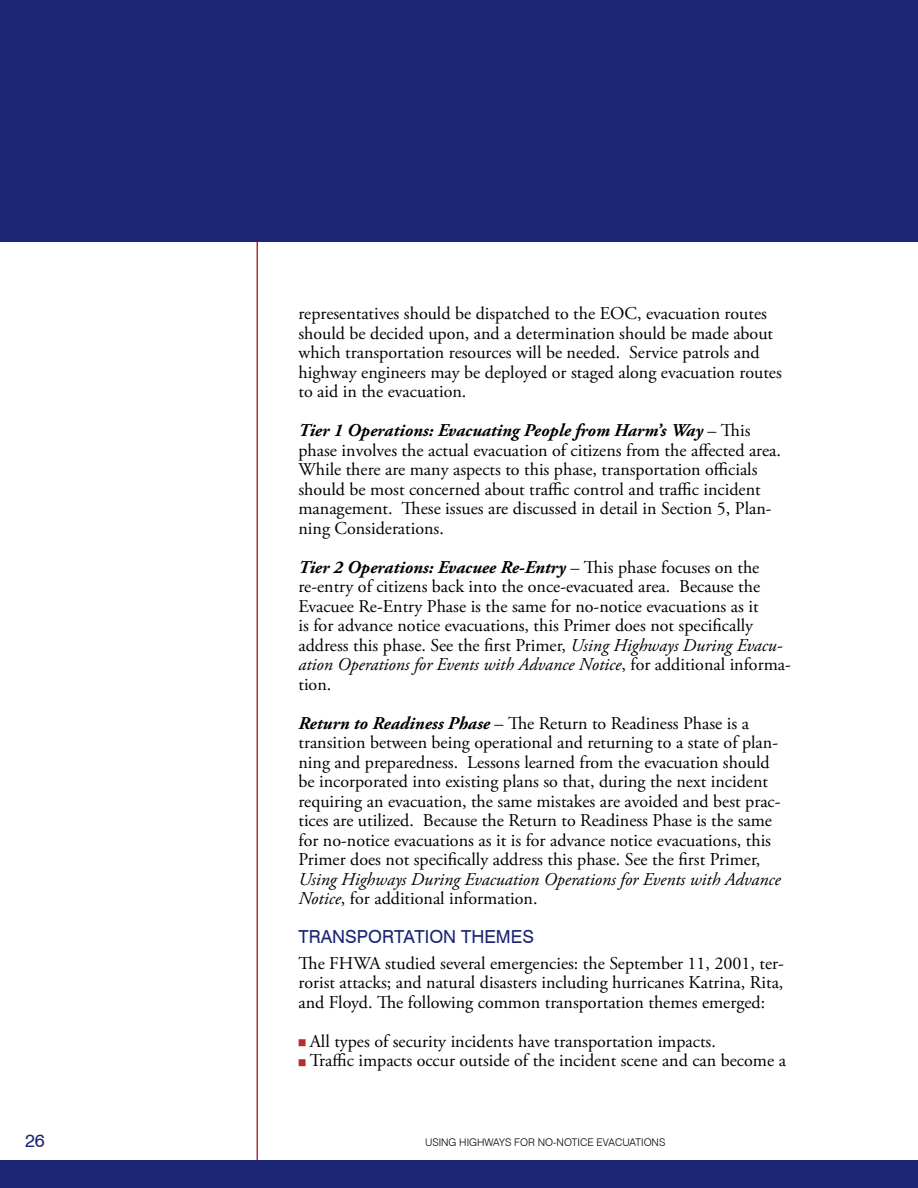
<style>
.page{position:relative;width:918px;height:1188px;background:#fff}
.page>*{position:absolute;margin:0;border:0;box-sizing:border-box;transform-origin:0 0}
.t1{font:18px/19.5px "Adobe Garamond Pro";color:#000}
.t2{font:italic 18px/19.5px "Adobe Garamond Pro";color:#000}
.t3{font:18px "Swiss 721 BT";color:#1c2674}
.t4{font:300 10.5px "Swiss 721 BT";color:#000}
.s1{font-weight:700;font-style:italic}
.s2{font-style:italic}
.s3{font-style:normal}
.s4{color:#b42e34}
</style>
<div class="page">
<hr style="left:256px;top:135px;width:2px;height:1053px;background:#b42e34">
<div style="left:0;top:0;width:918px;height:241px;background:#1c2674"></div>
<div style="left:0;top:1161px;width:918px;height:27px;background:#1c2674"></div>
<p class="t1" style="left:298px;top:304px;width:485px">representatives should be dispatched to the EOC, evacuation routes should be decided upon, and a determination should be made about which transportation resources will be needed. Service patrols and highway engineers may be deployed or staged along evacuation routes to aid in the evacuation.</p>
<p class="t1" style="left:298px;top:421px;width:484px"><span class="s1">Tier 1 Operations: Evacuating People from Harm’s Way</span> – This phase involves the actual evacuation of citizens from the affected area.<br>While there are many aspects to this phase, transportation officials should be most concerned about traffic control and traffic incident management. These issues are discussed in detail in Section 5, Plan&shy;ning Considerations.</p>
<p class="t1" style="left:298px;top:558px;width:494px"><span class="s1">Tier 2 Operations: Evacuee Re-Entry</span> – This phase focuses on the re-entry of citizens back into the once-evacuated area. Because the Evacuee Re-Entry Phase is the same for no-notice evacuations as it<br>is for advance notice evacuations, this Primer does not specifically address this phase. See the first Primer, <span class="s2">Using Highways During Evacu&shy;ation Operations for Events with Advance Notice</span>, for additional informa&shy;tion.</p>
<p class="t1" style="left:298px;top:714px;width:484px"><span class="s1">Return to Readiness Phase</span> – The Return to Readiness Phase is a transition between being operational and returning to a state of plan&shy;ning and preparedness. Lessons learned from the evacuation should be incorporated into existing plans so that, during the next incident requiring an evacuation, the same mistakes are avoided and best prac&shy;tices are utilized. Because the Return to Readiness Phase is the same for no-notice evacuations as it is for advance notice evacuations, this Primer does not specifically address this phase. See the first Primer,</p>
<p class="t2" style="left:298px;top:870px;width:484px">Using Highways During Evacuation Operations for Events with Advance<br>Notice<span class="s3">, for additional information.</span></p>
<p class="t3" style="left:298px;top:924px;width:237px">TrANSPORTATION THEMES</p>
<p class="t1" style="left:298px;top:954px;width:487px;text-align:justify">The FHWA studied several emergencies: the September 11, 2001, ter&shy;rorist attacks; and natural disasters including hurricanes Katrina, Rita, and Floyd. The following common transportation themes emerged:</p>
<p class="t1" style="left:298px;top:1032px;width:419px"><span class="s4">■</span> All types of security incidents have transportation impacts.</p>
<p class="t1" style="left:298px;top:1051px;width:489px"><span class="s4">■</span> Traffic impacts occur outside of the incident scene and can become a</p>
<p class="t3" style="left:25px;top:1129px;width:21px">26</p>
<p class="t4" style="left:425px;top:1136px;width:242px">USING HIGHWAYS FOR NO-NOTICE EVACUATIONS</p>
</div>
